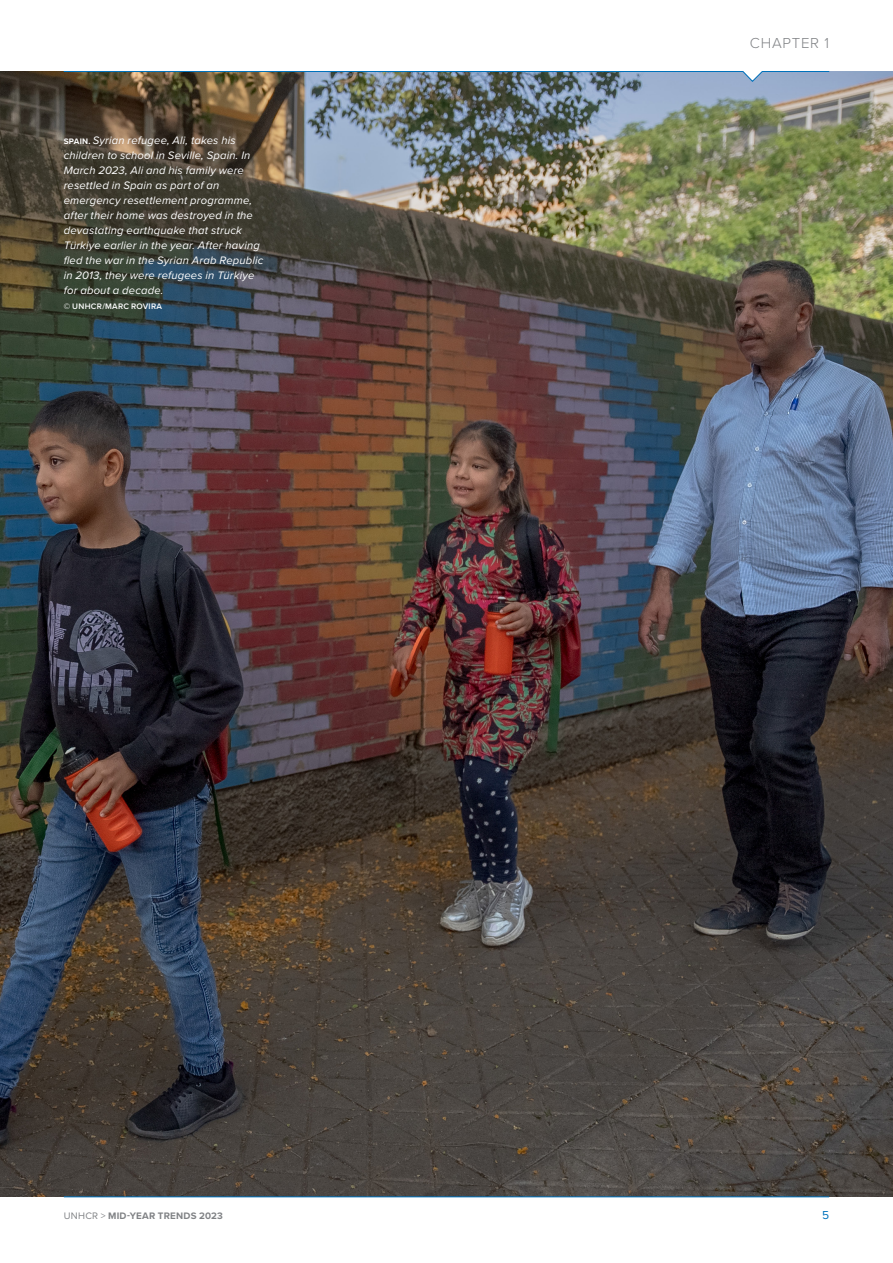
<style>
.page{position:relative;width:893px;height:1263px;background:#fff}
.page>*{position:absolute;margin:0;border:0;box-sizing:border-box;transform-origin:0 0}
.t1{font:300 15px "Proxima Nova";letter-spacing:.05em;color:#808285}
.t2{font:12px "Proxima Nova";color:#0072bc}
.Photo_caption-Black{font:italic 11.25px/15px "Proxima Nova";letter-spacing:.015em;color:#fff}
.t3{font:700 9.75px "Proxima Nova";letter-spacing:.025em;color:#808285}
.Photo_caption-Black-2{font:600 8.25px "Proxima Nova";letter-spacing:.03em;color:#fff}
.s1{font-weight:700;font-style:normal;font-size:8.25px}
.s2{font-weight:400}
</style>
<div class="page">
<img style="left:0;top:71px;width:893px;height:1125px">
<hr style="left:64px;top:1196px;width:765px;height:1px;background:#0072bc">
<img style="left:63px;top:71px;width:767px;height:11px">
<p class="Photo_caption-Black" style="left:64px;top:132px;width:201px"><span class="s1">SPAIN.</span> Syrian refugee, Ali, takes his children to school in Seville, Spain. In March 2023, Ali and his family were resettled in Spain as part of an emergency resettlement programme, after their home was destroyed in the devastating earthquake that struck Türkiye earlier in the year. After having fled the war in the Syrian Arab Republic in 2013, they were refugees in Türkiye for about a decade.</p>
<p class="Photo_caption-Black-2" style="left:64px;top:300px;width:100px">© UNHCR/MARC ROVIRA</p>
<h1 class="t1" style="left:750px;top:32px;width:81px">CHAPTER 1</h1>
<p class="t3" style="left:64px;top:1208px;width:161px"><span class="s2">UNHCR &gt;</span> MID-YEAR TRENDS 2023</p>
<p class="t2" style="left:822px;top:1206px;width:9px">5</p>
</div>
